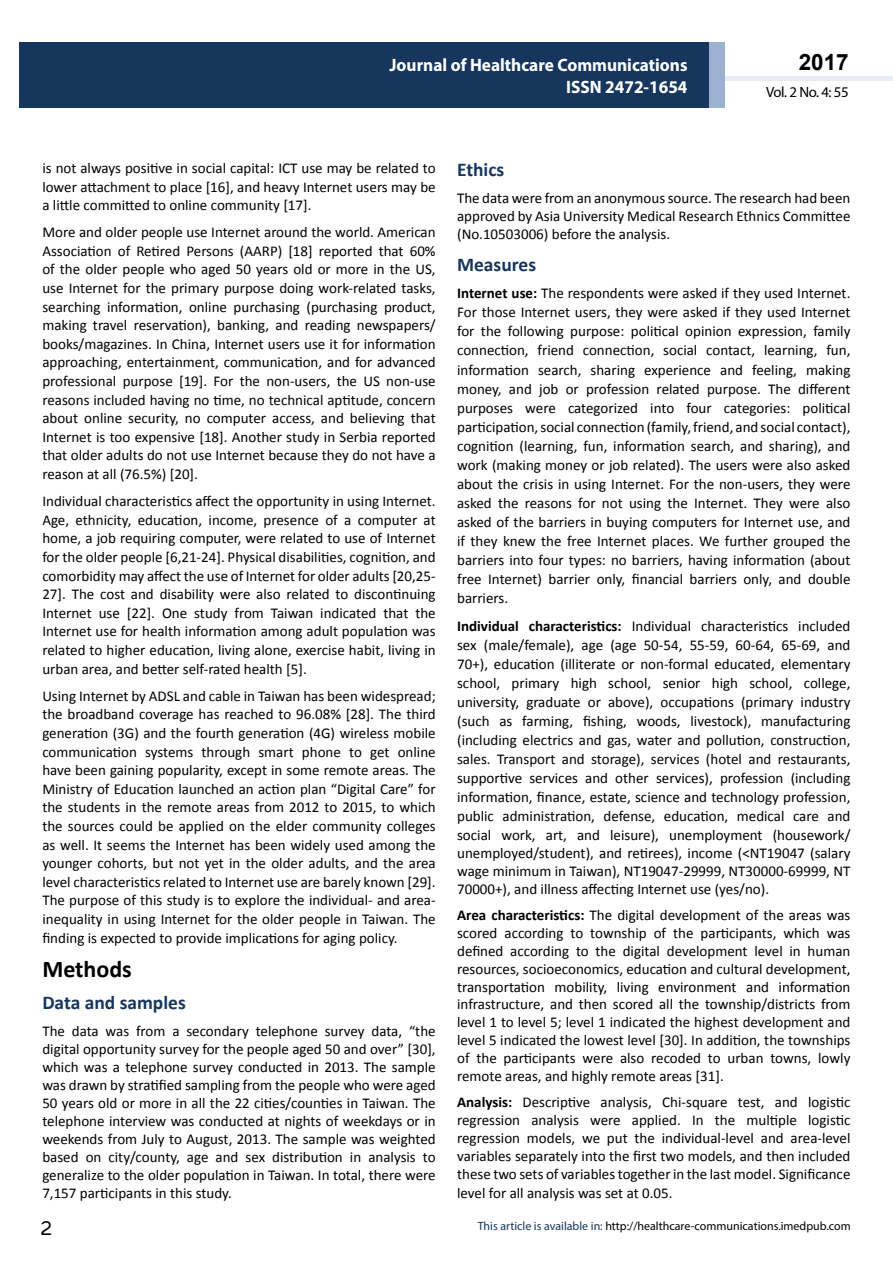
<style>
.page{position:relative;width:893px;height:1263px;background:#fff}
.page>*{position:absolute;margin:0;border:0;box-sizing:border-box;transform-origin:0 0}
.t1{font:25.5px "Tunga";color:#000}
.t2{font:700 24px "Calibri";color:#000}
.t3{font:700 22.5px "Arial";color:#000}
.t4{font:700 19.5px "Calibri";color:#16365d}
.t5{font:700 18px/21.6px "Myriad Pro";color:#fff;text-align:right;scale:.96 1}
.t6{font:15px/18.6px "Calibri";color:#000;text-align:justify}
.t7{font:14.85px "Myriad Pro";letter-spacing:-.03em;color:#000}
.t8{font:12px "Myriad Pro";color:#000}
.s1{font-weight:700}
.s2{color:#16365d}
</style>
<div class="page">
<div style="left:725px;top:76px;width:168px;height:5px;background:#e4ebf2"></div>
<div style="left:19px;top:42px;width:690px;height:66px;background:#16365d"></div>
<div style="left:709px;top:42px;width:16px;height:66px;background:#9bb1cf"></div>
<p class="t5" style="left:389px;top:54px;width:312px">Journal of Healthcare Communications<br>ISSN 2472-1654</p>
<p class="t5" style="left:517px;top:53px;width:198px">ARCHIVOS DE MEDICINA<br>ISSN 1698-9 65</p>
<h3 class="t3" style="left:799px;top:47px;width:52px">2017</h3>
<p class="t7" style="left:766px;top:83px;width:84px">Vol. 2 No. 4: 55</p>
<p class="t6" style="left:42px;top:159px;width:395px">is not always positive in social capital: ICT use may be related to lower attachment to place [16], and heavy Internet users may be a little committed to online community [17].</p>
<p class="t6" style="left:42px;top:223px;width:395px">More and older people use Internet around the world. American Association of Retired Persons (AARP) [18] reported that 60% of the older people who aged 50 years old or more in the US, use Internet for the primary purpose doing work-related tasks, searching information, online purchasing (purchasing product, making travel reservation), banking, and reading newspapers/ books/magazines. In China, Internet users use it for information approaching, entertainment, communication, and for advanced professional purpose [19]. For the non-users, the US non-use reasons included having no time, no technical aptitude, concern about online security, no computer access, and believing that Internet is too expensive [18]. Another study in Serbia reported that older adults do not use Internet because they do not have a reason at all (76.5%) [20].</p>
<p class="t6" style="left:42px;top:492px;width:395px">Individual characteristics affect the opportunity in using Internet.<br>Age, ethnicity, education, income, presence of a computer at home, a job requiring computer, were related to use of Internet for the older people [6,21-24]. Physical disabilities, cognition, and comorbidity may affect the use of Internet for older adults [20,25- 27]. The cost and disability were also related to discontinuing Internet use [22]. One study from Taiwan indicated that the Internet use for health information among adult population was related to higher education, living alone, exercise habit, living in urban area, and better self-rated health [5].</p>
<p class="t6" style="left:42px;top:686px;width:395px">Using Internet by ADSL and cable in Taiwan has been widespread; the broadband coverage has reached to 96.08% [28]. The third generation (3G) and the fourth generation (4G) wireless mobile communication systems through smart phone to get online have been gaining popularity, except in some remote areas. The Ministry of Education launched an action plan “Digital Care” for the students in the remote areas from 2012 to 2015, to which the sources could be applied on the elder community colleges as well. It seems the Internet has been widely used among the younger cohorts, but not yet in the older adults, and the area level characteristics related to Internet use are barely known [29].<br>The purpose of this study is to explore the individual- and area&shy;inequality in using Internet for the older people in Taiwan. The finding is expected to provide implications for aging policy.</p>
<h2 class="t2" style="left:42px;top:954px;width:91px">Methods</h2>
<h3 class="t4" style="left:42px;top:990px;width:145px">Data and samples</h3>
<p class="t6" style="left:42px;top:1022px;width:395px;line-height:18px">The data was from a secondary telephone survey data, “the digital opportunity survey for the people aged 50 and over” [30], which was a telephone survey conducted in 2013. The sample was drawn by stratified sampling from the people who were aged 50 years old or more in all the 22 cities/counties in Taiwan. The telephone interview was conducted at nights of weekdays or in weekends from July to August, 2013. The sample was weighted based on city/county, age and sex distribution in analysis to generalize to the older population in Taiwan. In total, there were 7,157 participants in this study.</p>
<h3 class="t4" style="left:457px;top:157px;width:49px">Ethics</h3>
<p class="t6" style="left:457px;top:189px;width:395px;line-height:18px">The data were from an anonymous source. The research had been approved by Asia University Medical Research Ethnics Committee (No.10503006) before the analysis.</p>
<h3 class="t4" style="left:457px;top:252px;width:81px">Measures</h3>
<p class="t6" style="left:457px;top:284px;width:395px;line-height:19px"><span class="s1">Internet use:</span> The respondents were asked if they used Internet.<br>For those Internet users, they were asked if they used Internet for the following purpose: political opinion expression, family connection, friend connection, social contact, learning, fun, information search, sharing experience and feeling, making money, and job or profession related purpose. The different purposes were categorized into four categories: political participation, social connection (family, friend, and social contact), cognition (learning, fun, information search, and sharing), and work (making money or job related). The users were also asked about the crisis in using Internet. For the non-users, they were asked the reasons for not using the Internet. They were also asked of the barriers in buying computers for Internet use, and if they knew the free Internet places. We further grouped the barriers into four types: no barriers, having information (about free Internet) barrier only, financial barriers only, and double barriers.</p>
<p class="t6" style="left:457px;top:616px;width:395px"><span class="s1">Individual characteristics:</span> Individual characteristics included sex (male/female), age (age 50-54, 55-59, 60-64, 65-69, and 70+), education (illiterate or non-formal educated, elementary school, primary high school, senior high school, college, university, graduate or above), occupations (primary industry (such as farming, fishing, woods, livestock), manufacturing (including electrics and gas, water and pollution, construction, sales. Transport and storage), services (hotel and restaurants, supportive services and other services), profession (including information, finance, estate, science and technology profession, public administration, defense, education, medical care and social work, art, and leisure), unemployment (housework/ unemployed/student), and retirees), income (&lt;NT19047 (salary wage minimum in Taiwan), NT19047-29999, NT30000-69999, NT 70000+), and illness affecting Internet use (yes/no).</p>
<p class="t6" style="left:457px;top:906px;width:395px;line-height:17.9px"><span class="s1">Area characteristics:</span> The digital development of the areas was scored according to township of the participants, which was defined according to the digital development level in human resources, socioeconomics, education and cultural development, transportation mobility, living environment and information infrastructure, and then scored all the township/districts from level 1 to level 5; level 1 indicated the highest development and level 5 indicated the lowest level [30]. In addition, the townships of the participants were also recoded to urban towns, lowly remote areas, and highly remote areas [31].</p>
<p class="t6" style="left:457px;top:1093px;width:395px;line-height:18.1px"><span class="s1">Analysis:</span> Descriptive analysis, Chi-square test, and logistic regression analysis were applied. In the multiple logistic regression models, we put the individual-level and area-level variables separately into the first two models, and then included these two sets of variables together in the last model. Significance level for all analysis was set at 0.05.</p>
<h1 class="t1" style="left:41px;top:1211px;width:13px">2</h1>
<p class="t8" style="left:478px;top:1218px;width:375px"><span class="s2">This article is available in:</span> http://healthcare-communications.imedpub.com</p>
</div>
